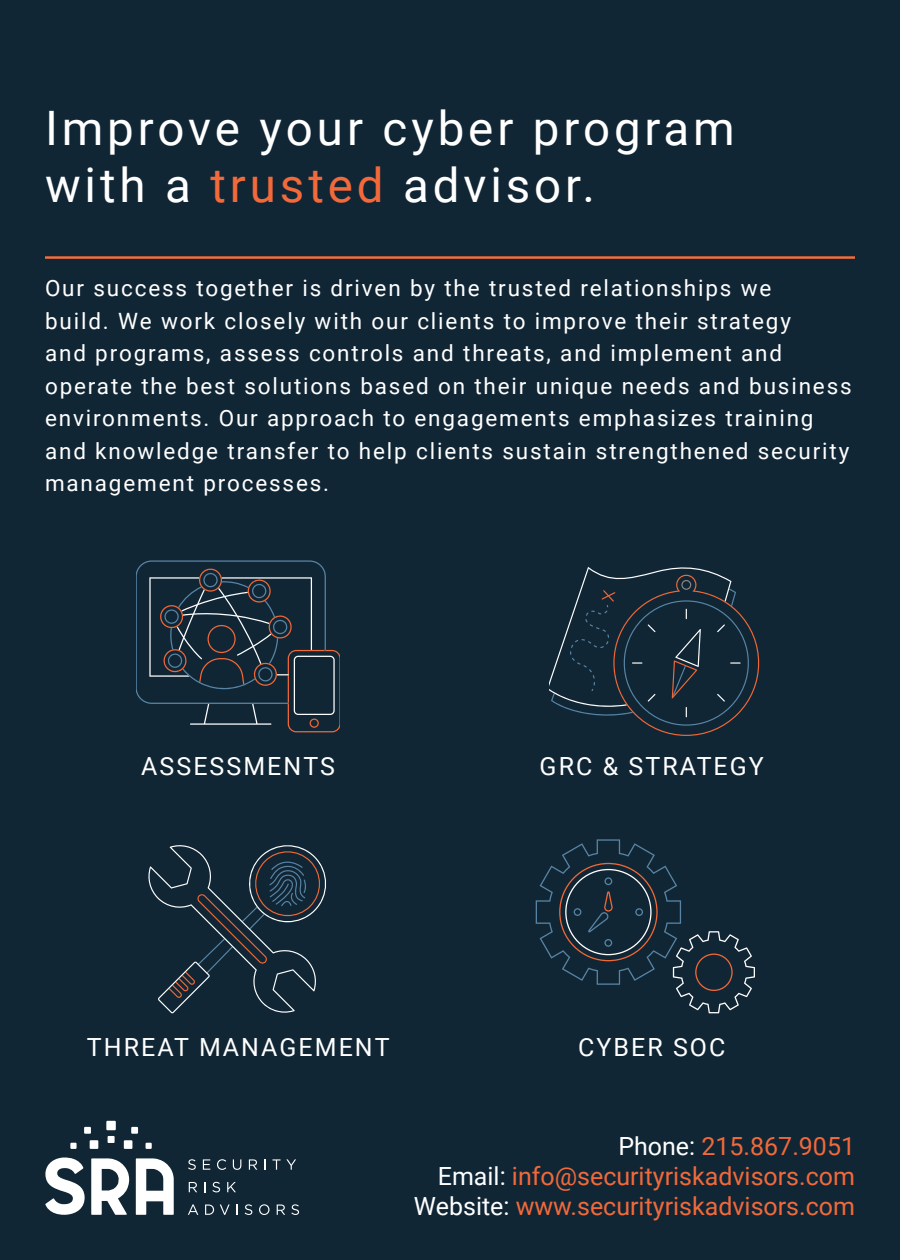
<style>
.page{position:relative;width:900px;height:1260px;background:#112635}
.page>*{position:absolute;margin:0;border:0;box-sizing:border-box;transform-origin:0 0}
.t1{font:47.5px "Roboto";letter-spacing:.08em;color:#fff}
.t2{font:25px "Roboto";color:#f2693a}
.t3{font:25px "Roboto";letter-spacing:.08em;color:#fff}
.t4{font:22.5px/32.5px "Roboto";letter-spacing:.08em;color:#fff}
.s1{color:#f2693a}
.s2{color:#fff}
</style>
<div class="page">
<div style="left:106px;top:1121px;width:10px;height:9px;background:#fff"></div>
<div style="left:84px;top:1127px;width:7px;height:7px;background:#fff"></div>
<div style="left:70px;top:1143px;width:7px;height:6px;background:#fff"></div>
<svg style="left:146px;top:1143px;width:6px;height:6px"></svg>
<div style="left:90px;top:1140px;width:8px;height:9px;background:#fff"></div>
<div style="left:124px;top:1140px;width:8px;height:9px;background:#fff"></div>
<div style="left:108px;top:1136px;width:7px;height:7px;background:#fff"></div>
<div style="left:131px;top:1127px;width:7px;height:7px;background:#fff"></div>
<svg style="left:91px;top:1158px;width:83px;height:57px"></svg>
<svg style="left:45px;top:1157px;width:40px;height:58px"></svg>
<svg style="left:188px;top:1159px;width:8px;height:11px"></svg>
<svg style="left:203px;top:1159px;width:7px;height:11px"></svg>
<svg style="left:217px;top:1159px;width:9px;height:11px"></svg>
<svg style="left:233px;top:1159px;width:8px;height:11px"></svg>
<svg style="left:249px;top:1159px;width:8px;height:11px"></svg>
<svg style="left:272px;top:1159px;width:24px;height:11px"></svg>
<svg style="left:189px;top:1182px;width:8px;height:10px"></svg>
<svg style="left:212px;top:1182px;width:8px;height:10px"></svg>
<svg style="left:227px;top:1182px;width:9px;height:10px"></svg>
<svg style="left:188px;top:1204px;width:10px;height:11px"></svg>
<svg style="left:205px;top:1205px;width:9px;height:10px"></svg>
<svg style="left:220px;top:1205px;width:10px;height:10px"></svg>
<svg style="left:236px;top:1205px;width:2px;height:10px"></svg>
<svg style="left:245px;top:1204px;width:7px;height:11px"></svg>
<svg style="left:259px;top:1204px;width:11px;height:11px"></svg>
<svg style="left:277px;top:1205px;width:8px;height:10px"></svg>
<svg style="left:291px;top:1204px;width:8px;height:11px"></svg>
<hr style="left:45px;top:256px;width:810px;height:3px;background:#f26c3c">
<svg style="left:137px;top:560px;width:203px;height:172px"></svg>
<svg style="left:549px;top:567px;width:211px;height:169px"></svg>
<svg style="left:148px;top:845px;width:178px;height:168px"></svg>
<svg style="left:536px;top:839px;width:219px;height:174px"></svg>
<p class="t1" style="left:45px;top:95px;width:691px">Improve your cyber program</p>
<p class="t1" style="left:45px;top:152px;width:551px">with a <span class="s1">trusted</span> advisor.</p>
<p class="t4" style="left:45px;top:271px;width:808px">Our success together is driven by the trusted relationships we<br>build. We work closely with our clients to improve their strategy<br>and programs, assess controls and threats, and implement and operate the best solutions based on their unique needs and business environments. Our approach to engagements emphasizes training and knowledge transfer to help clients sustain strengthened security management processes.</p>
<p class="t3" style="left:141px;top:748px;width:195px">ASSESSMENTS</p>
<p class="t3" style="left:540px;top:748px;width:226px">GRC &amp; STRATEGY</p>
<p class="t3" style="left:87px;top:1030px;width:304px">THREAT MANAGEMENT</p>
<p class="t3" style="left:578px;top:1030px;width:149px">CYBER SOC</p>
<p class="t2" style="left:618px;top:1129px;width:238px"><span class="s2">Phone:</span> 215.867.9051</p>
<p class="t2" style="left:438px;top:1159px;width:419px"><span class="s2">Email:</span> info@securityriskadvisors.com</p>
<p class="t2" style="left:414px;top:1189px;width:443px"><span class="s2">Website:</span> www.securityriskadvisors.com</p>
</div>
